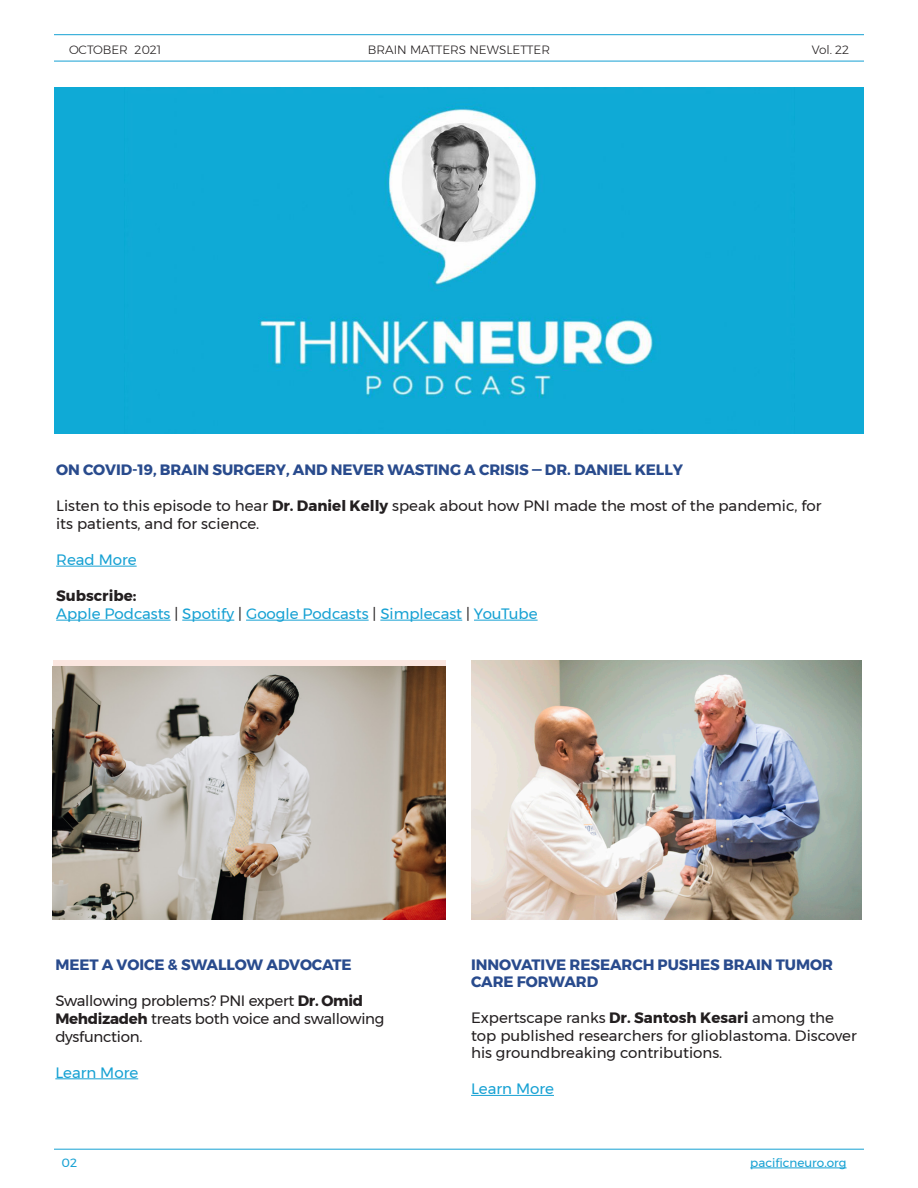
<style>
.page{position:relative;width:918px;height:1188px;background:#fff}
.page>*{position:absolute;margin:0;border:0;box-sizing:border-box;transform-origin:0 0}
.t1{font:15px/17.9px "Montserrat";color:#231f20}
.t2{font:700 15px/16.6px "Montserrat";letter-spacing:-.005em;color:#294b8d}
.t3{font:15px/17.9px "Montserrat";letter-spacing:-.02em;color:#231f20}
.t4{font:15px "Montserrat";color:#16a1d3}
.t5{font:700 15px "Montserrat";color:#231f20}
.t6{font:300 12px "Montserrat";color:#231f20}
.t7{font:12px "Montserrat";color:#16a1d3}
.s1{font-weight:700}
.s2{color:#231f20}
</style>
<div class="page">
<hr style="left:54px;top:61px;width:810px;height:1px;background:#16a1d3">
<hr style="left:54px;top:1149px;width:810px;height:1px;background:#16a1d3">
<hr style="left:54px;top:34px;width:810px;height:1px;background:#16a1d3">
<hr style="left:750px;top:1168px;width:97px;height:1px;background:#16a1d3">
<div style="left:55px;top:88px;width:809px;height:346px;background:#0faad6"></div>
<img style="left:258px;top:106px;width:396px;height:292px">
<hr style="left:56px;top:566px;width:81px;height:1px;background:#16a1d3">
<hr style="left:56px;top:620px;width:115px;height:1px;background:#16a1d3">
<hr style="left:182px;top:620px;width:52px;height:1px;background:#16a1d3">
<hr style="left:246px;top:620px;width:123px;height:1px;background:#16a1d3">
<hr style="left:380px;top:620px;width:82px;height:1px;background:#16a1d3">
<hr style="left:474px;top:620px;width:64px;height:1px;background:#16a1d3">
<img style="left:471px;top:660px;width:390px;height:260px">
<hr style="left:471px;top:1095px;width:83px;height:1px;background:#16a1d3">
<hr style="left:55px;top:1078px;width:83px;height:1px;background:#16a1d3">
<div style="left:53px;top:660px;width:392px;height:260px;background:#fae6df"></div>
<img style="left:53px;top:666px;width:392px;height:254px">
<p class="t6" style="left:69px;top:40px;width:94px">OCTOBER 2021</p>
<p class="t6" style="left:368px;top:40px;width:184px">BRAIN MATTERS NEWSLETTER</p>
<p class="t6" style="left:812px;top:40px;width:39px">Vol. 22</p>
<p class="t2" style="left:56px;top:462px;width:628px">ON COVID-19, BRAIN SURGERY, AND NEVER WASTING A CRISIS — DR. DANIEL KELLY</p>
<p class="t1" style="left:56px;top:497px;width:767px">Listen to this episode to hear <span class="s1">Dr. Daniel Kelly</span> speak about how PNI made the most of the pandemic, for</p>
<p class="t1" style="left:56px;top:515px;width:205px">its patients, and for science.</p>
<p class="t4" style="left:56px;top:548px;width:82px">Read More</p>
<p class="t5" style="left:56px;top:584px;width:82px">Subscribe:</p>
<p class="t4" style="left:56px;top:602px;width:483px">Apple Podcasts <span class="s2">|</span> Spotify <span class="s2">|</span> Google Podcasts <span class="s2">|</span> Simplecast <span class="s2">|</span> YouTube</p>
<p class="t2" style="left:55px;top:957px;width:298px">MEET A VOICE &amp; SWALLOW ADVOCATE</p>
<p class="t3" style="left:55px;top:992px;width:330px">Swallowing problems? PNI expert <span class="s1">Dr. Omid<br>Mehdizadeh</span> treats both voice and swallowing dysfunction.</p>
<p class="t4" style="left:55px;top:1061px;width:84px">Learn More</p>
<p class="t7" style="left:62px;top:1154px;width:17px">02</p>
<p class="t2" style="left:471px;top:957px;width:363px">INNOVATIVE RESEARCH PUSHES BRAIN TUMOR<br>CARE FORWARD</p>
<p class="t1" style="left:471px;top:1008px;width:387px">Expertscape ranks <span class="s1">Dr. Santosh Kesari</span> among the top published researchers for glioblastoma. Discover his groundbreaking contributions.</p>
<p class="t4" style="left:471px;top:1077px;width:84px">Learn More</p>
<p class="t7" style="left:750px;top:1154px;width:98px">pacificneuro.org</p>
</div>
